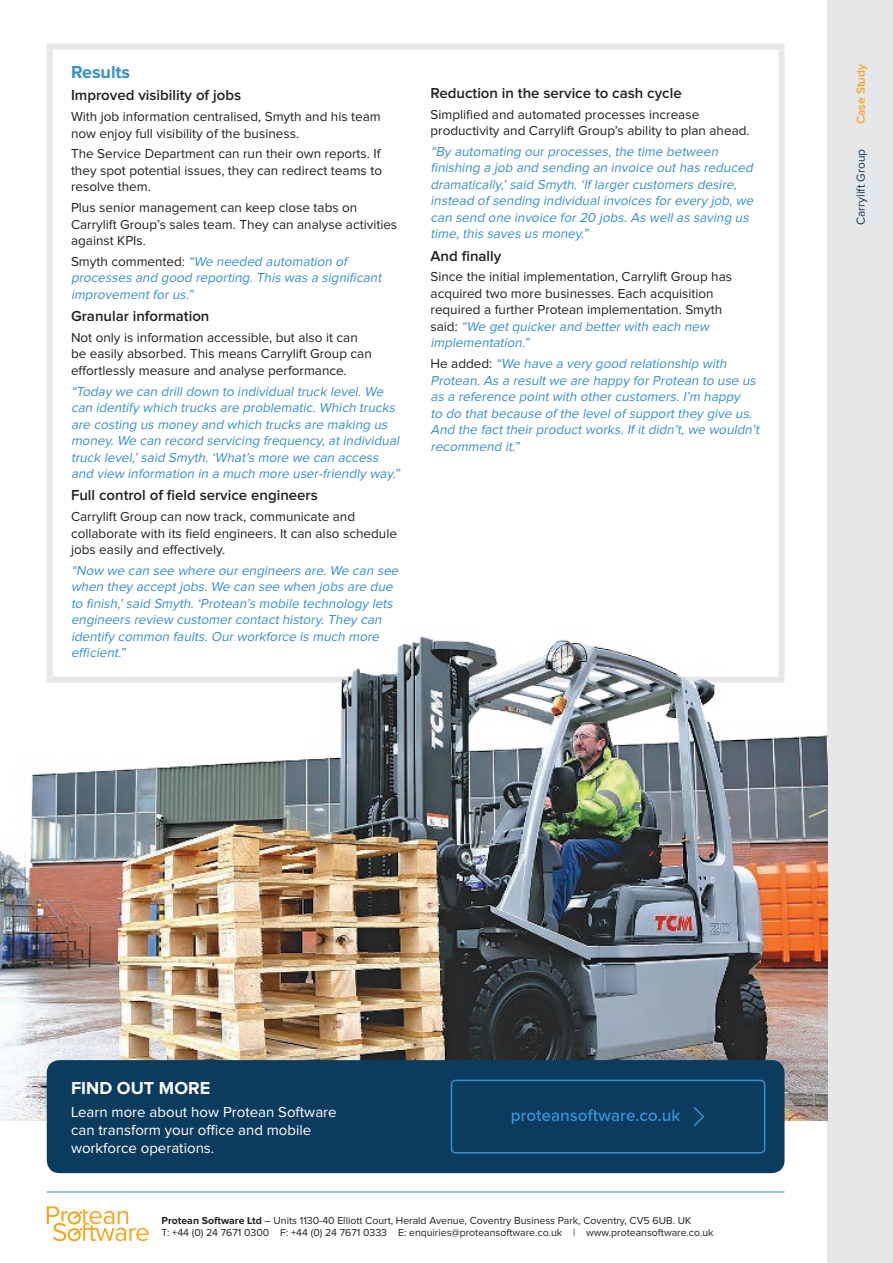
<style>
.page{position:relative;width:893px;height:1263px;background:#fff}
.page>*{position:absolute;margin:0;border:0;box-sizing:border-box;transform-origin:0 0}
.t1{font:700 18px "Proxima Nova";color:#fff}
.t2{font:700 18px "Proxima Nova";color:#3790ce}
.t3{font:600 15px "Proxima Nova";color:#231f20}
.t4{font:15px/18px "Proxima Nova";color:#fff}
.t5{font:italic 13.5px/16.5px "Proxima Nova";color:#3790ce}
.t6{font:13.5px/16.5px "Proxima Nova";color:#231f20}
.t7{font:12px "Proxima Nova";color:#0c3b60}
.t8{font:600 12px "Proxima Nova";color:#f5a621}
.t9{font:10.5px/12px "Proxima Nova";color:#231f20}
.s1{font-style:normal;color:#231f20}
.s2{font-style:italic;color:#3790ce}
.s3{font-weight:700}
</style>
<div class="page">
<hr style="left:47px;top:1192px;width:737px;height:1px;background:#3790ce">
<svg style="left:47px;top:1206px;width:102px;height:35px"></svg>
<div style="left:827px;top:0;width:66px;height:1263px;background:#e6e7e9"></div>
<div style="left:47px;top:44px;width:737px;height:6px;background:#e6e7e9"></div>
<div style="left:47px;top:50px;width:6px;height:626px;background:#e6e7e9"></div>
<div style="left:778px;top:50px;width:6px;height:626px;background:#e6e7e9"></div>
<img style="left:0;top:625px;width:827px;height:495px">
<div style="left:47px;top:1060px;width:737px;height:113px;background:#0c3b60;border-radius:13px"></div>
<div style="left:451px;top:1080px;width:314px;height:73px;border:2px solid #3790ce;border-radius:4px"></div>
<svg style="left:512px;top:1109px;width:168px;height:15px"></svg>
<svg style="left:693px;top:1107px;width:12px;height:20px"></svg>
<h1 class="t2" style="left:71px;top:64px;width:61px">Results</h1>
<p class="t3" style="left:71px;top:88px;width:172px">Improved visibility of jobs</p>
<p class="t6" style="left:71px;top:109px;width:311px">With job information centralised, Smyth and his team now enjoy full visibility of the business.</p>
<p class="t6" style="left:71px;top:146px;width:313px;text-align:justify">The Service Department can run their own reports. If they spot potential issues, they can redirect teams to resolve them.</p>
<p class="t6" style="left:71px;top:200px;width:328px">Plus senior management can keep close tabs on<br>Carrylift Group’s sales team. They can analyse activities against KPIs.</p>
<p class="t5" style="left:71px;top:254px;width:314px"><span class="s1">S m yt h c o m m e n te d :</span> “We needed automation of processes and good reporting. This was a significant improvement for us.”</p>
<p class="t3" style="left:71px;top:309px;width:140px">Granular information</p>
<p class="t6" style="left:71px;top:330px;width:302px">Not only is information accessible, but also it can be easily absorbed. This means Carrylift Group can effortlessly measure and analyse performance.</p>
<p class="t5" style="left:71px;top:383px;width:333px">“Today we can drill down to individual truck level. We can identify which trucks are problematic. Which trucks are costing us money and which trucks are making us money. We can record servicing frequency, at individual truck level,’ said Smyth. ‘What’s more we can access and view information in a much more user-friendly way.”</p>
<p class="t3" style="left:71px;top:488px;width:248px">Full control of field service engineers</p>
<p class="t6" style="left:71px;top:509px;width:328px">Carrylift Group can now track, communicate and collaborate with its field engineers. It can also schedule jobs easily and effectively.</p>
<p class="t5" style="left:71px;top:563px;width:331px">“Now we can see where our engineers are. We can see when they accept jobs. We can see when jobs are due to finish,’ said Smyth. ‘Protean’s mobile technology lets engineers review customer contact history. They can identify common faults. Our workforce is much more efficient.”</p>
<p class="t3" style="left:431px;top:86px;width:253px">Reduction in the service to cash cycle</p>
<p class="t6" style="left:431px;top:106px;width:321px">Simplified and automated processes increase productivity and Carrylift Group’s ability to plan ahead.</p>
<p class="t5" style="left:431px;top:144px;width:327px">“By automating our processes, the time between finishing a job and sending an invoice out has reduced dramatically,’ said Smyth. ‘If larger customers desire, instead of sending individual invoices for every job, we can send one invoice for 20 jobs. As well as saving us time, this saves us money.”</p>
<p class="t3" style="left:431px;top:249px;width:72px">And finally</p>
<p class="t6" style="left:431px;top:269px;width:303px">Since the initial implementation, Carrylift Group has acquired two more businesses. Each acquisition required a further Protean implementation. Smyth<br>s a i d : <span class="s2">“We get quicker and better with each new implementation.”</span></p>
<p class="t5" style="left:431px;top:356px;width:332px"><span class="s1">H e a d d e d :</span> “We have a very good relationship with Protean. As a result we are happy for Protean to use us as a reference point with other customers. I’m happy<br>to do that because of the level of support they give us.<br>And the fact their product works. If it didn’t, we wouldn’t recommend it.”</p>
<p class="t8" style="left:855px;top:124px;width:62px;rotate:-90deg">Case Study</p>
<p class="t7" style="left:855px;top:225px;width:78px;rotate:-90deg">Carrylift Group</p>
<h1 class="t1" style="left:71px;top:1080px;width:141px">FIND OUT MORE</h1>
<p class="t4" style="left:71px;top:1103px;width:267px">Learn more about how Protean Software can transform your office and mobile workforce operations.</p>
<p class="t9" style="left:162px;top:1214px;width:554px"><span class="s3">Protean Software Ltd</span> – Units 1130-40 Elliott Court, Herald Avenue, Coventry Business Park, Coventry, CV5 6UB. UK<br>T: +44 (0) 24 7671 0300 F: +44 (0) 24 7671 0333 E: enquiries@proteansoftware.co.uk | www.proteansoftware.co.uk</p>
</div>
